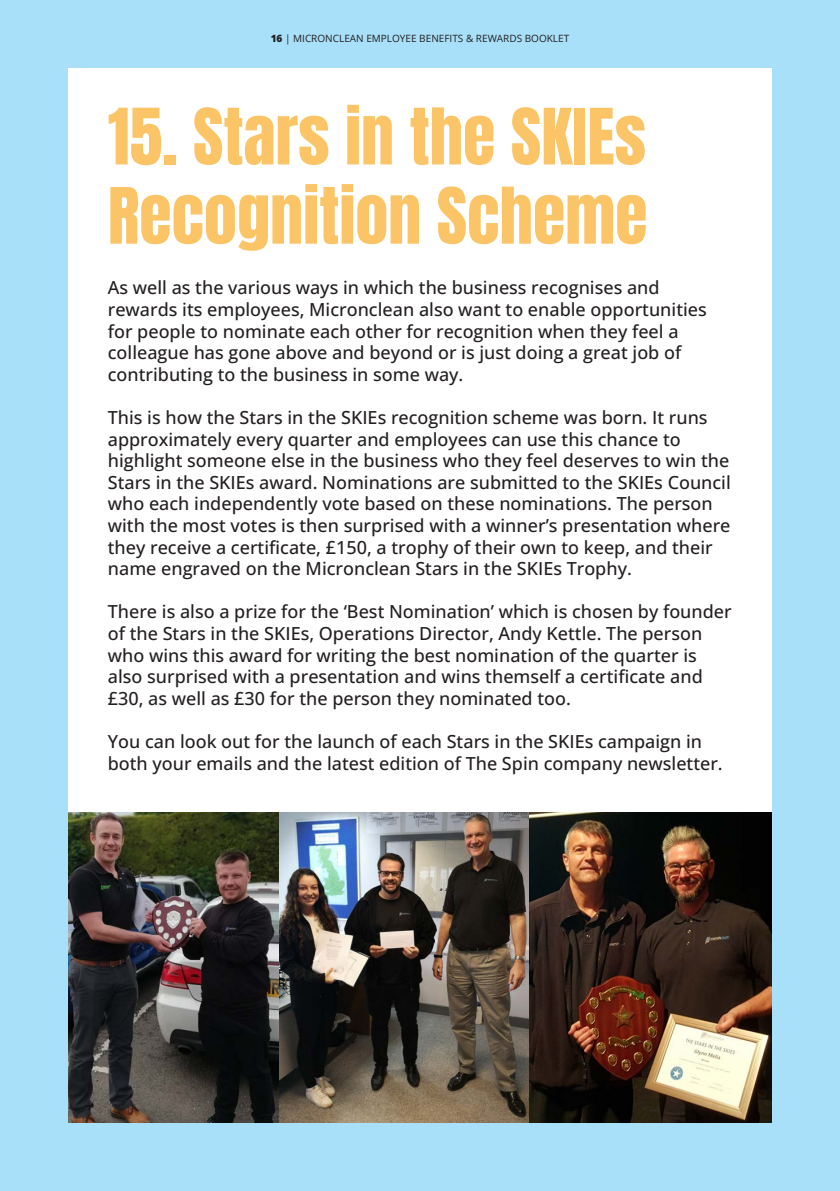
<style>
.page{position:relative;width:840px;height:1191px;background:#fff}
.page>*{position:absolute;margin:0;border:0;box-sizing:border-box;transform-origin:0 0}
.t1{font:66px/79.2px "Anton";color:#fbc567}
.t2{font:500 18px/21.6px "Open Sans";color:#231f20}
.t3{font:10px "Open Sans";color:#231f20}
.s1{font-weight:800}
</style>
<div class="page">
<div style="left:0;top:0;width:839px;height:1191px;background:#a8dff9"></div>
<div style="left:68px;top:68px;width:703px;height:1055px;background:#fff"></div>
<img style="left:68px;top:812px;width:703px;height:311px">
<p class="t3" style="left:270px;top:31px;width:300px"><span class="s1">16</span> | MICRONCLEAN EMPLOYEE BENEFITS &amp; REWARDS BOOKLET</p>
<p class="t1" style="left:108px;top:102px;width:541px">15. Stars in the SKIEs<br>Recognition Scheme</p>
<p class="t2" style="left:108px;top:276px;width:600px">As well as the various ways in which the business recognises and rewards its employees, Micronclean also want to enable opportunities for people to nominate each other for recognition when they feel a colleague has gone above and beyond or is just doing a great job of contributing to the business in some way.</p>
<p class="t2" style="left:108px;top:406px;width:624px">This is how the Stars in the SKIEs recognition scheme was born. It runs approximately every quarter and employees can use this chance to highlight someone else in the business who they feel deserves to win the Stars in the SKIEs award. Nominations are submitted to the SKIEs Council who each independently vote based on these nominations. The person with the most votes is then surprised with a winner’s presentation where they receive a certificate, £150, a trophy of their own to keep, and their name engraved on the Micronclean Stars in the SKIEs Trophy.</p>
<p class="t2" style="left:108px;top:600px;width:625px">There is also a prize for the ‘Best Nomination’ which is chosen by founder of the Stars in the SKIEs, Operations Director, Andy Kettle. The person who wins this award for writing the best nomination of the quarter is also surprised with a presentation and wins themself a certificate and £30, as well as £30 for the person they nominated too.</p>
<p class="t2" style="left:108px;top:730px;width:616px">You can look out for the launch of each Stars in the SKIEs campaign in both your emails and the latest edition of The Spin company newsletter.</p>
</div>
